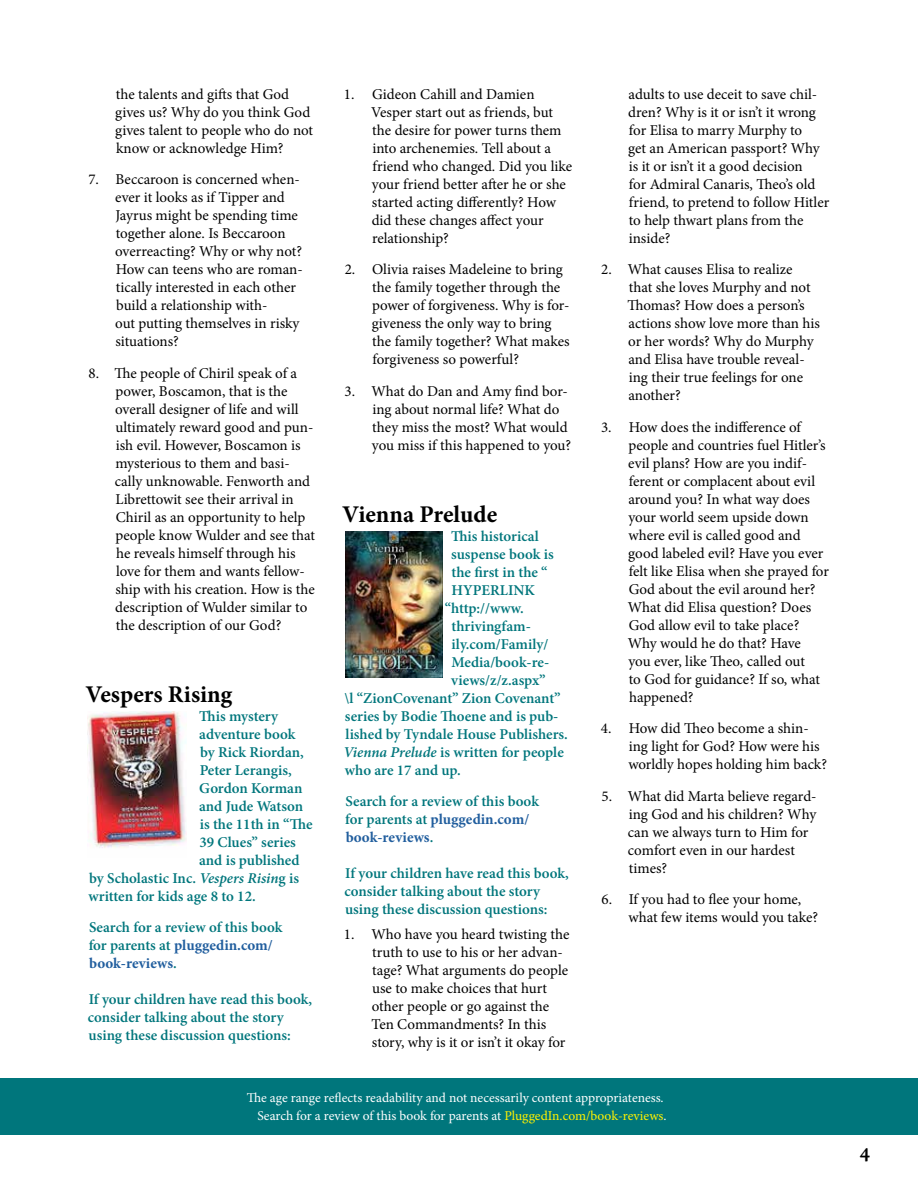
<style>
.page{position:relative;width:918px;height:1188px;background:#fff}
.page>*{position:absolute;margin:0;border:0;box-sizing:border-box;transform-origin:0 0}
.t1{font:700 24px "Minion Pro";color:#000}
.t2{font:700 20.25px "Atma Serif OT";color:#000}
.t3{font:15px/18px "Minion Pro";letter-spacing:-.005em;color:#000}
.t4{font:600 15px/18px "Minion Pro";color:#00767c}
.t5{font:13.5px/18.3px "Minion Pro";letter-spacing:-.005em;color:#fff;text-align:right}
.s1{font-style:italic}
.s2{font-weight:700;color:#215e9e}
.s3{color:#fff200}
</style>
<div class="page">
<div style="left:0;top:1078px;width:918px;height:56px;background:#00767c"></div>
<img style="left:88px;top:711px;width:99px;height:137px">
<img style="left:345px;top:531px;width:98px;height:146px">
<p class="t3" style="left:115px;top:85px;width:199px">the talents and gifts that God gives us? Why do you think God gives talent to people who do not know or acknowledge Him?</p>
<p class="t3" style="left:115px;top:170px;width:189px;text-indent:-27px">7. Beccaroon is concerned when&shy;ever it looks as if Tipper and<br>Jayrus might be spending time together alone. Is Beccaroon overreacting? Why or why not?<br>How can teens who are roman&shy;tically interested in each other build a relationship with-<br>out putting themselves in risky situations?</p>
<p class="t3" style="left:115px;top:364px;width:202px;text-indent:-26px">8. The people of Chiril speak of a power, Boscamon, that is the overall designer of life and will ultimately reward good and pun&shy;ish evil. However, Boscamon is mysterious to them and basi&shy;cally unknowable. Fenworth and<br>Librettowit see their arrival in<br>Chiril as an opportunity to help people know Wulder and see that he reveals himself through his love for them and wants fellow&shy;ship with his creation. How is the description of Wulder similar to the description of our God?</p>
<h1 class="t1" style="left:86px;top:677px;width:148px">Vespers Rising</h1>
<p class="t4" style="left:199px;top:707px;width:80px">This mystery</p>
<p class="t4" style="left:199px;top:725px;width:98px">adventure book</p>
<p class="t4" style="left:200px;top:743px;width:105px">by Rick Riordan,</p>
<p class="t4" style="left:200px;top:761px;width:93px">Peter Lerangis,</p>
<p class="t4" style="left:199px;top:779px;width:105px">Gordon Korman</p>
<p class="t4" style="left:199px;top:797px;width:105px">and Jude Watson</p>
<p class="t4" style="left:200px;top:815px;width:114px">is the 11th in “The</p>
<p class="t4" style="left:199px;top:833px;width:98px">39 Clues” series</p>
<p class="t4" style="left:199px;top:851px;width:102px">and is published</p>
<p class="t4" style="left:89px;top:869px;width:211px">by Scholastic Inc. <span class="s1">Vespers Risin</span>g is</p>
<p class="t4" style="left:88px;top:887px;width:169px">written for kids age 8 to 12.</p>
<p class="t4" style="left:89px;top:919px;width:195px">Search for a review of this book for parents at <span class="s2">pluggedin.com/ book-reviews</span>.</p>
<p class="t4" style="left:88px;top:991px;width:226px">If your children have read this book, consider talking about the story using these discussion questions:</p>
<p class="t3" style="left:371px;top:85px;width:203px;text-indent:-27px">1. Gideon Cahill and Damien<br>Vesper start out as friends, but the desire for power turns them into archenemies. Tell about a friend who changed. Did you like your friend better after he or she started acting differently? How did these changes affect your relationship?</p>
<p class="t3" style="left:372px;top:260px;width:199px;text-indent:-27px">2. Olivia raises Madeleine to bring the family together through the power of forgiveness. Why is for&shy;giveness the only way to bring the family together? What makes forgiveness so powerful?</p>
<p class="t3" style="left:372px;top:382px;width:201px;text-indent:-27px">3. What do Dan and Amy find bor&shy;ing about normal life? What do they miss the most? What would you miss if this happened to you?</p>
<h1 class="t1" style="left:342px;top:497px;width:157px">Vienna Prelude</h1>
<p class="t4" style="left:451px;top:527px;width:89px">This historical</p>
<p class="t4" style="left:451px;top:545px;width:104px">suspense book is</p>
<p class="t4" style="left:451px;top:563px;width:98px">the first in the “</p>
<p class="t4" style="left:451px;top:581px;width:85px">HYPERLINK</p>
<p class="t4" style="left:445px;top:599px;width:81px">“http://www.</p>
<p class="t4" style="left:451px;top:617px;width:81px">thrivingfam-</p>
<p class="t4" style="left:452px;top:635px;width:98px">ily.com/Family/</p>
<p class="t4" style="left:451px;top:653px;width:99px">Media/book-re-</p>
<p class="t4" style="left:451px;top:671px;width:96px">views/z/z.aspx”</p>
<p class="t4" style="left:345px;top:689px;width:217px">\l “ZionCovenant” Zion Covenant”</p>
<p class="t4" style="left:345px;top:707px;width:215px">series by Bodie Thoene and is pub-</p>
<p class="t4" style="left:346px;top:725px;width:224px">lished by Tyndale House Publishers.</p>
<p class="t4" style="left:344px;top:743px;width:222px"><span class="s1">Vienna Prelude</span> is written for people</p>
<p class="t4" style="left:345px;top:761px;width:118px">who are 17 and up.</p>
<p class="t4" style="left:345px;top:793px;width:195px">Search for a review of this book for parents at <span class="s2">pluggedin.com/ book-reviews</span>.</p>
<p class="t4" style="left:345px;top:865px;width:226px">If your children have read this book, consider talking about the story using these discussion questions:</p>
<p class="t3" style="left:372px;top:925px;width:199px;text-indent:-28px">1. Who have you heard twisting the truth to use to his or her advan&shy;tage? What arguments do people use to make choices that hurt other people or go against the<br>Ten Commandments? In this story, why is it or isn’t it okay for</p>
<p class="t3" style="left:628px;top:85px;width:203px">adults to use deceit to save chil&shy;dren? Why is it or isn’t it wrong for Elisa to marry Murphy to<br>get an American passport? Why is it or isn’t it a good decision<br>for Admiral Canaris, Theo’s old friend, to pretend to follow Hitler to help thwart plans from the inside?</p>
<p class="t3" style="left:627px;top:260px;width:194px;text-indent:-26px">2. What causes Elisa to realize<br>that she loves Murphy and not<br>Thomas? How does a person’s actions show love more than his or her words? Why do Murphy and Elisa have trouble reveal&shy;ing their true feelings for one another?</p>
<p class="t3" style="left:628px;top:418px;width:203px;text-indent:-27px">3. How does the indifference of people and countries fuel Hitler’s evil plans? How are you indif&shy;ferent or complacent about evil around you? In what way does your world seem upside down where evil is called good and good labeled evil? Have you ever felt like Elisa when she prayed for<br>God about the evil around her?<br>What did Elisa question? Does<br>God allow evil to take place?<br>Why would he do that? Have<br>you ever, like Theo, called out<br>to God for guidance? If so, what happened?</p>
<p class="t3" style="left:628px;top:719px;width:200px;text-indent:-27px">4. How did Theo become a shin&shy;ing light for God? How were his worldly hopes holding him back?</p>
<p class="t3" style="left:628px;top:787px;width:190px;text-indent:-26px">5. What did Marta believe regard&shy;ing God and his children? Why can we always turn to Him for comfort even in our hardest times?</p>
<p class="t3" style="left:628px;top:890px;width:191px;text-indent:-27px">6. If you had to flee your home, what few items would you take?</p>
<p class="t5" style="left:247px;top:1088px;width:420px">The age range reflects readability and not necessarily content appropriateness.<br>Search for a review of this book for parents at <span class="s3">PluggedIn.com/book-reviews</span>.</p>
<h2 class="t2" style="left:860px;top:1142px;width:12px">4</h2>
</div>
